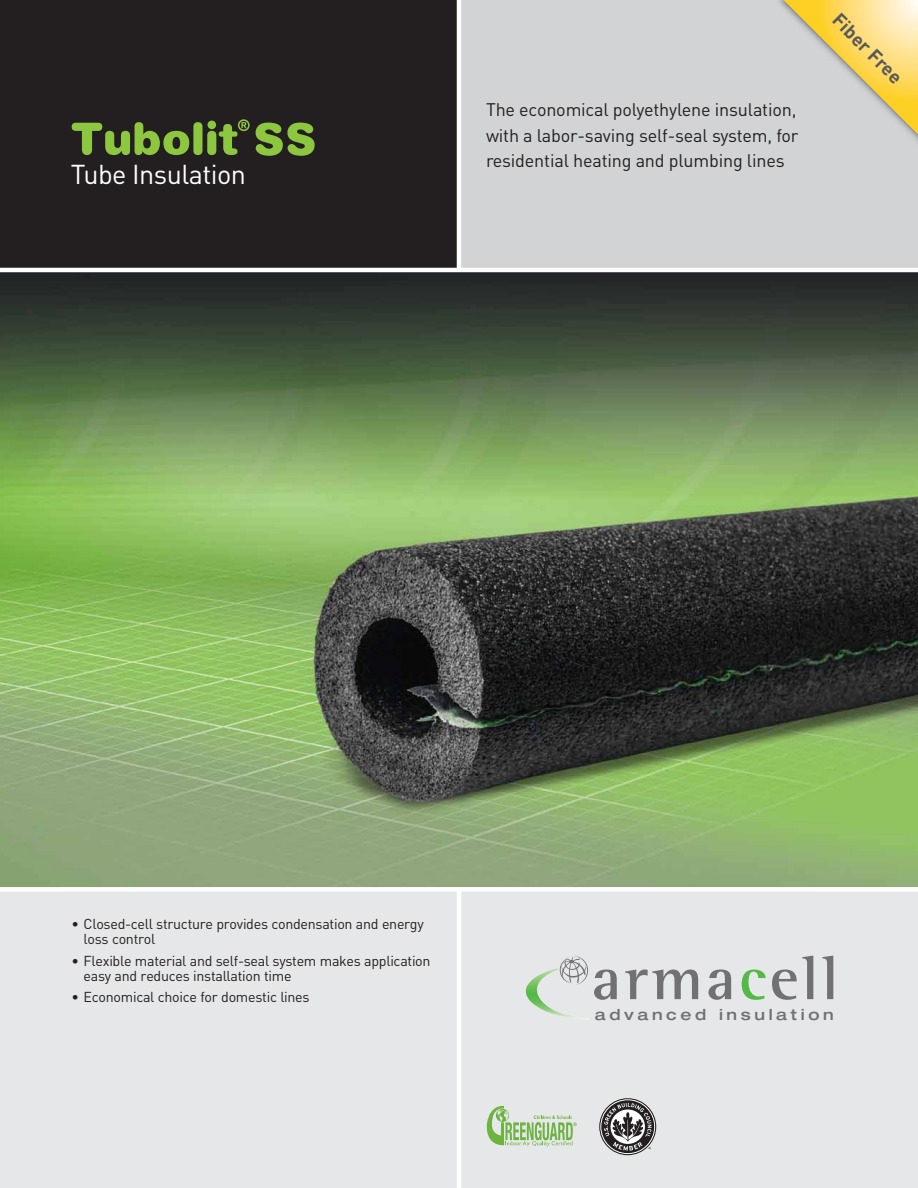
<style>
.page{position:relative;width:918px;height:1188px;background:#fff}
.page>*{position:absolute;margin:0;border:0;box-sizing:border-box;transform-origin:0 0}
.t1{font:27px "DINOT";letter-spacing:-.02em;color:#fff}
.t2{font:700 18.9px "DINOT";color:#58595b}
.t3{font:18px/25.5px "DINOT";letter-spacing:-.01em;color:#231f20;text-align:justify}
.t4{font:500 expanded 15.3px "Helvetica Neue";letter-spacing:.24em;color:#717073}
.t5{font:14.25px/15px "DINOT";letter-spacing:-.02em;color:#231f20}
</style>
<div class="page">
<div style="left:0;top:0;width:457px;height:270px;background:#231f20"></div>
<img style="left:0;top:272px;width:918px;height:615px">
<div style="left:461px;top:0;width:457px;height:270px;background:#d1d3d4"></div>
<div style="left:0;top:891px;width:457px;height:297px;background:#e6e7e8"></div>
<div style="left:461px;top:891px;width:457px;height:297px;background:#e6e7e8"></div>
<div style="left:0;top:887px;width:918px;height:5px;background:#fff"></div>
<hr style="left:0;top:268px;width:918px;height:4px;background:#fff">
<svg style="left:487px;top:1106px;width:90px;height:41px"></svg>
<svg style="left:625px;top:970px;width:73px;height:29px"></svg>
<svg style="left:708px;top:970px;width:23px;height:30px"></svg>
<svg style="left:742px;top:970px;width:24px;height:30px"></svg>
<svg style="left:772px;top:956px;width:41px;height:44px"></svg>
<svg style="left:822px;top:956px;width:11px;height:43px"></svg>
<svg style="left:525px;top:956px;width:92px;height:63px"></svg>
<svg style="left:784px;top:0;width:134px;height:134px"></svg>
<svg style="left:72px;top:122px;width:117px;height:33px"></svg>
<div style="left:193px;top:122px;width:10px;height:33px;background:#8dc63f;border-radius:5px"></div>
<svg style="left:207px;top:119px;width:43px;height:36px"></svg>
<svg style="left:256px;top:123px;width:59px;height:33px"></svg>
<svg style="left:599px;top:1098px;width:57px;height:57px"></svg>
<h1 class="t1" style="left:71px;top:157px;width:177px">Tube Insulation</h1>
<p class="t3" style="left:486px;top:97px;width:314px">The economical polyethylene insulation, with a labor-saving self-seal system, for residential heating and plumbing lines</p>
<h2 class="t2" style="left:845px;top:8px;width:91px;rotate:45deg">Fiber Free</h2>
<p class="t5" style="left:84px;top:916px;width:342px;text-indent:-12px">• Closed-cell structure provides condensation and energy loss control</p>
<p class="t5" style="left:84px;top:953px;width:348px;text-indent:-12px">• Flexible material and self-seal system makes application easy and reduces installation time</p>
<p class="t5" style="left:72px;top:989px;width:239px">• Economical choice for domestic lines</p>
<p class="t4" style="left:595px;top:1005px;width:240px">advanced insulation</p>
</div>
